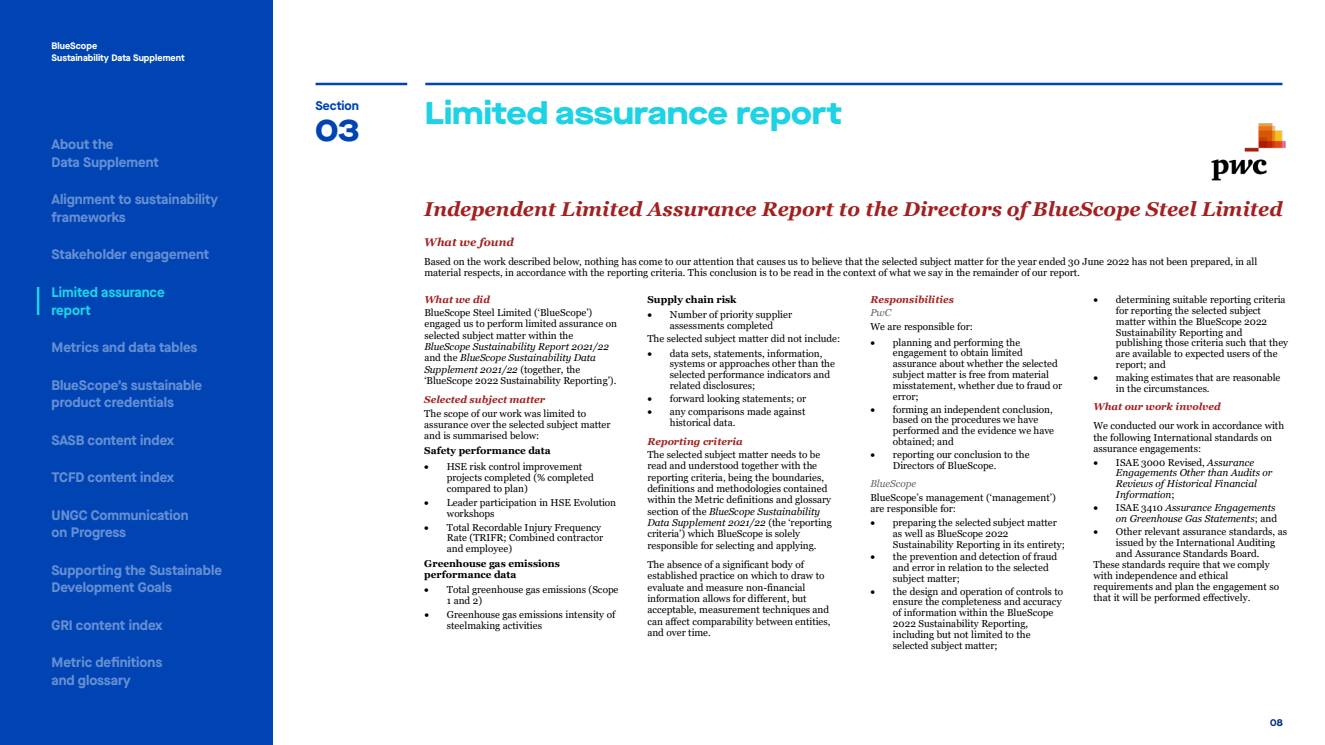
<style>
.page{position:relative;width:1325px;height:745px;background:#fff}
.page>*{position:absolute;margin:0;border:0;box-sizing:border-box;transform-origin:0 0}
.t1{font:800 expanded 31.25px "Maison Neue";color:#1ed2e6}
.t2{font:800 expanded 31.25px "Maison Neue";color:#0044b4}
.t3{font:italic 700 20px "Georgia";color:#a32020}
.t4{font:700 13.75px/17.5px "Maison Neue";color:#668fd2}
.t5{font:700 13.75px/17.5px "Maison Neue";color:#1ed2e6}
.t6{font:700 12.5px "Maison Neue";color:#0044b4}
.t7{font:italic 700 11.25px "Georgia";letter-spacing:.005em;color:#a32020}
.t8{font:10px/10.8px "Georgia";letter-spacing:-.005em;color:#000}
.t9{font:italic 10px/11.4px "Georgia";letter-spacing:-.005em;color:#000}
.t10{font:italic 700 10px "Georgia";color:#a32020}
.t11{font:700 10px/11px "Georgia";color:#000}
.t12{font:italic 10px "Georgia";color:#636467}
.t13{font:700 10px "Maison Neue";color:#002e7c}
.t14{font:700 9.38px/11.9px "Maison Neue";color:#fff}
.s1{font-style:normal}
.s2{font-style:italic}
</style>
<div class="page">
<div style="left:0;top:0;width:273px;height:744px;background:#0044b4"></div>
<hr style="left:37px;top:287px;width:2px;height:28px;background:#1ed2e6">
<hr style="left:425px;top:83px;width:857px;height:2px;background:#0044b4">
<hr style="left:315px;top:83px;width:92px;height:2px;background:#0044b4">
<img style="left:1211px;top:123px;width:75px;height:58px">
<p class="t14" style="left:51px;top:40px;width:135px">BlueScope<br>Sustainability Data Supplement</p>
<h3 class="t4" style="left:51px;top:135px;width:109px">About the<br>Data Supplement</h3>
<h3 class="t4" style="left:51px;top:190px;width:168px">Alignment to sustainability frameworks</h3>
<h3 class="t4" style="left:51px;top:245px;width:159px">Stakeholder engagement</h3>
<h3 class="t5" style="left:51px;top:283px;width:115px">Limited assurance report</h3>
<h3 class="t4" style="left:51px;top:338px;width:147px">Metrics and data tables</h3>
<h3 class="t4" style="left:51px;top:375px;width:152px">BlueScope’s sustainable product credentials</h3>
<h3 class="t4" style="left:51px;top:430px;width:124px">SASB content index</h3>
<h3 class="t4" style="left:51px;top:468px;width:124px">TCFD content index</h3>
<h3 class="t4" style="left:51px;top:505px;width:139px">UNGC Communication on Progress</h3>
<h3 class="t4" style="left:51px;top:560px;width:172px">Supporting the Sustainable<br>Development Goals</h3>
<h3 class="t4" style="left:51px;top:615px;width:113px">GRI content index</h3>
<h3 class="t4" style="left:51px;top:652px;width:112px">Metric definitions and glossary</h3>
<p class="t6" style="left:315px;top:96px;width:45px">Section</p>
<h1 class="t2" style="left:315px;top:107px;width:46px">03</h1>
<h1 class="t1" style="left:425px;top:89px;width:418px">Limited assurance report</h1>
<h2 class="t3" style="left:424px;top:196px;width:859px">Independent Limited Assurance Report to the Directors of BlueScope Steel Limited</h2>
<p class="t7" style="left:424px;top:234px;width:91px">What we found</p>
<p class="t8" style="left:424px;top:256px;width:834px;line-height:11.2px">Based on the work described below, nothing has come to our attention that causes us to believe that the selected subject matter for the year ended 30 June 2022 has not been prepared, in all material respects, in accordance with the reporting criteria. This conclusion is to be read in the context of what we say in the remainder of our report.</p>
<p class="t10" style="left:424px;top:293px;width:67px">What we did</p>
<p class="t8" style="left:424px;top:307px;width:194px;line-height:11.4px">BlueScope Steel Limited (‘BlueScope’) engaged us to perform limited assurance on selected subject matter within the</p>
<p class="t9" style="left:424px;top:341px;width:194px">BlueScope Sustainability Report 2021/22 <span class="s1">and the</span> BlueScope Sustainability Data Supplement 2021/22 <span class="s1">(together, the ‘BlueScope 2022 Sustainability Reporting’).</span></p>
<p class="t10" style="left:424px;top:393px;width:122px">Selected subject matter</p>
<p class="t8" style="left:424px;top:407px;width:188px;line-height:11.2px">The scope of our work was limited to assurance over the selected subject matter and is summarised below:</p>
<p class="t11" style="left:424px;top:445px;width:128px">Safety performance data</p>
<p class="t8" style="left:447px;top:461px;width:148px;text-indent:-22px">• HSE risk control improvement projects completed (% completed compared to plan)</p>
<p class="t8" style="left:447px;top:497px;width:171px;text-indent:-22px">• Leader participation in HSE Evolution workshops</p>
<p class="t8" style="left:447px;top:522px;width:158px;text-indent:-22px">• Total Recordable Injury Frequency<br>Rate (TRIFR; Combined contractor and employee)</p>
<p class="t11" style="left:424px;top:557px;width:137px">Greenhouse gas emissions performance data</p>
<p class="t8" style="left:447px;top:584px;width:173px;text-indent:-22px">• Total greenhouse gas emissions (Scope<br>1 and 2)</p>
<p class="t8" style="left:447px;top:609px;width:170px;text-indent:-22px">• Greenhouse gas emissions intensity of steelmaking activities</p>
<p class="t11" style="left:647px;top:293px;width:91px">Supply chain risk</p>
<p class="t8" style="left:647px;top:309px;width:146px;text-align:center">• Number of priority supplier assessments completed</p>
<p class="t8" style="left:647px;top:333px;width:194px">The selected subject matter did not include:</p>
<p class="t8" style="left:669px;top:348px;width:166px;text-indent:-22px">• data sets, statements, information, systems or approaches other than the selected performance indicators and related disclosures;</p>
<p class="t8" style="left:647px;top:393px;width:160px">• forward looking statements; or</p>
<p class="t8" style="left:669px;top:406px;width:137px;text-indent:-22px">• any comparisons made against historical data.</p>
<p class="t10" style="left:647px;top:434px;width:97px">Reporting criteria</p>
<p class="t8" style="left:647px;top:448px;width:186px;line-height:11.4px">The selected subject matter needs to be read and understood together with the reporting criteria, being the boundaries, definitions and methodologies contained within the Metric definitions and glossary section of the <span class="s2">BlueScope Sustainability Data Supplement 2021/22</span> (the ‘reporting criteria’) which BlueScope is solely responsible for selecting and applying.</p>
<p class="t8" style="left:647px;top:558px;width:185px;line-height:11.4px">The absence of a significant body of established practice on which to draw to evaluate and measure non-financial information allows for different, but acceptable, measurement techniques and can affect comparability between entities, and over time.</p>
<p class="t10" style="left:870px;top:292px;width:85px">Responsibilities</p>
<p class="t12" style="left:870px;top:306px;width:22px">PwC</p>
<p class="t8" style="left:870px;top:321px;width:104px">We are responsible for:</p>
<p class="t8" style="left:892px;top:337px;width:171px;text-indent:-23px">• planning and performing the engagement to obtain limited assurance about whether the selected subject matter is free from material misstatement, whether due to fraud or error;</p>
<p class="t8" style="left:892px;top:404px;width:162px;text-indent:-23px">• forming an independent conclusion, based on the procedures we have performed and the evidence we have obtained; and</p>
<p class="t8" style="left:892px;top:449px;width:138px;text-indent:-23px">• reporting our conclusion to the<br>Directors of BlueScope.</p>
<p class="t12" style="left:870px;top:477px;width:47px">BlueScope</p>
<p class="t8" style="left:870px;top:492px;width:187px;line-height:11.2px">BlueScope’s management (‘management’) are responsible for:</p>
<p class="t8" style="left:892px;top:516px;width:173px;text-indent:-23px">• preparing the selected subject matter as well as BlueScope 2022<br>Sustainability Reporting in its entirety;</p>
<p class="t8" style="left:892px;top:551px;width:166px;text-indent:-23px">• the prevention and detection of fraud and error in relation to the selected subject matter;</p>
<p class="t8" style="left:892px;top:586px;width:172px;text-indent:-23px">• the design and operation of controls to ensure the completeness and accuracy of information within the BlueScope 2022 Sustainability Reporting, including but not limited to the selected subject matter;</p>
<p class="t8" style="left:1115px;top:294px;width:173px;text-indent:-22px">• determining suitable reporting criteria for reporting the selected subject matter within the BlueScope 2022<br>Sustainability Reporting and publishing those criteria such that they are available to expected users of the report; and</p>
<p class="t8" style="left:1115px;top:372px;width:166px;text-indent:-22px">• making estimates that are reasonable in the circumstances.</p>
<p class="t10" style="left:1093px;top:400px;width:129px">What our work involved</p>
<p class="t8" style="left:1093px;top:420px;width:192px;line-height:11.4px">We conducted our work in accordance with the following International standards on assurance engagements:</p>
<p class="t9" style="left:1115px;top:457px;width:158px;line-height:10.8px;text-indent:-22px">• <span class="s1">ISAE 3000 Revised,</span> Assurance<br>Engagements Other than Audits or<br>Reviews of Historical Financial<br>Information<span class="s1">;</span></p>
<p class="t9" style="left:1093px;top:502px;width:185px;line-height:11px;text-align:right">• <span class="s1">ISAE 3410</span> Assurance Engagements on Greenhouse Gas Statements<span class="s1">; and</span></p>
<p class="t8" style="left:1115px;top:526px;width:173px;text-indent:-22px">• Other relevant assurance standards, as issued by the International Auditing and Assurance Standards Board.</p>
<p class="t8" style="left:1093px;top:559px;width:187px">These standards require that we comply with independence and ethical requirements and plan the engagement so that it will be performed effectively.</p>
<p class="t13" style="left:1269px;top:715px;width:14px">08</p>
</div>
